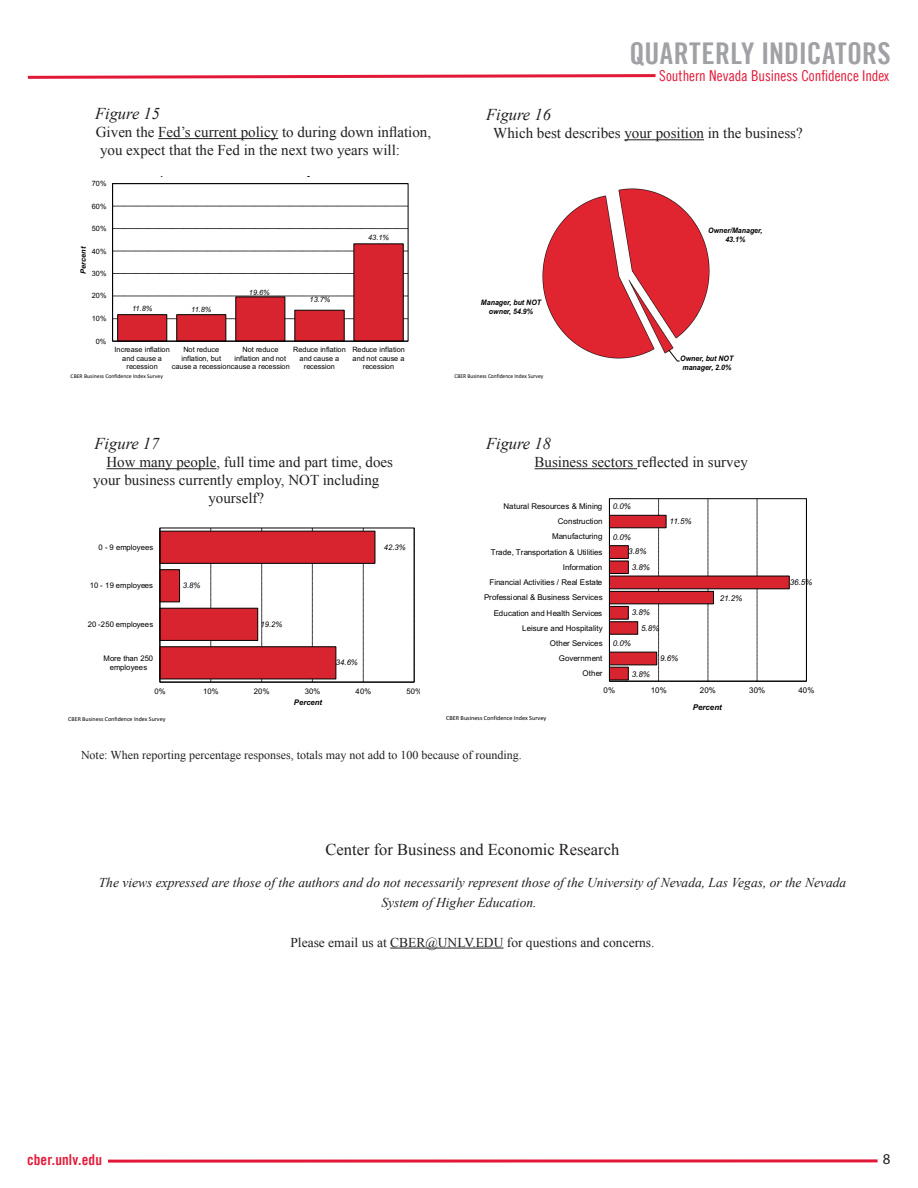
<style>
.page{position:relative;width:918px;height:1188px;background:#fff}
.page>*{position:absolute;margin:0;border:0;box-sizing:border-box;transform-origin:0 0}
.t1{font:30px "Trade Gothic LT Bold Cond Twenty";letter-spacing:.005em;color:#a0a1a5}
.t2{font:16.5px "Times New Roman";color:#231f20}
.t3{font:italic 16.5px "Times New Roman";color:#231f20}
.t4{font:15px/18px "Times New Roman";color:#231f20}
.t5{font:15px "Trade Gothic LT Cond Eighteen";letter-spacing:-.005em;color:#e31837}
.t6{font:15px "Trade Gothic LT Bold Cond Twenty";letter-spacing:.01em;color:#e31837}
.t7{font:15px "Myriad Pro";color:#231f20}
.t8{font:italic 700 13.65px "Arial";color:#000}
.t9{font:italic 13.5px/19.8px "Times New Roman";color:#231f20}
.t10{font:13.5px "Times New Roman";color:#231f20}
.t11{font:italic 700 13.2px "Arial";color:#000}
.t12{font:italic 700 12.6px "Arial";color:#000}
.t13{font:12px "Times New Roman";color:#231f20}
.t14{font:7.95px/15.1px "Arial";letter-spacing:.01em;color:#000;text-align:right}
.t15{font:italic 7.95px/14.4px "Arial";color:#000}
.t16{font:italic 700 7.95px "Arial";color:#000}
.t17{font:7.65px/8.9px "Arial";letter-spacing:.015em;color:#000;text-align:center}
.t18{font:italic 7.65px "Arial";color:#000}
.t19{font:italic 700 7.65px "Arial";color:#000}
.t20{font:italic 700 7.5px/8.6px "Arial";color:#000;text-align:center;scale:.93 1}
.t21{font:7.35px/8.4px "Arial";letter-spacing:.01em;color:#000;text-align:center}
.t22{font:italic 7.35px "Arial";color:#000}
.t23{font:italic 700 7.35px "Arial";color:#000}
.t24{font:6.3px "Calibri";color:#000}
.t25{font:6px "Calibri";color:#000}
.t26{font:5.85px "Calibri";color:#000;scale:.93 1}
.t27{font:5.7px "Calibri";color:#000}
</style>
<div class="page">
<svg style="left:27px;top:74px;width:629px;height:5px"></svg>
<svg style="left:108px;top:1159px;width:770px;height:4px;background:#e95168"></svg>
<hr style="left:158px;top:138px;width:120px;height:1px;background:#231f20">
<hr style="left:624px;top:139px;width:80px;height:1px;background:#231f20">
<svg style="left:115px;top:228px;width:291px;height:1px"></svg>
<svg style="left:115px;top:206px;width:291px;height:1px"></svg>
<svg style="left:113px;top:183px;width:295px;height:1px"></svg>
<svg style="left:113px;top:243px;width:295px;height:98px"></svg>
<hr style="left:112px;top:184px;width:1px;height:157px;background:#000">
<hr style="left:113px;top:341px;width:295px;height:1px;background:#000">
<img style="left:619px;top:189px;width:90px;height:149px">
<img style="left:655px;top:280px;width:19px;height:73px">
<img style="left:542px;top:195px;width:113px;height:163px">
<svg style="left:668px;top:349px;width:12px;height:12px"></svg>
<hr style="left:106px;top:468px;width:110px;height:1px;background:#231f20">
<hr style="left:535px;top:468px;width:102px;height:1px;background:#231f20">
<svg style="left:414px;top:528px;width:1px;height:154px"></svg>
<svg style="left:161px;top:528px;width:215px;height:154px"></svg>
<hr style="left:160px;top:682px;width:254px;height:1px;background:#000">
<hr style="left:160px;top:528px;width:1px;height:154px;background:#000">
<svg style="left:610px;top:499px;width:180px;height:182px"></svg>
<hr style="left:609px;top:681px;width:197px;height:1px;background:#000">
<hr style="left:609px;top:499px;width:1px;height:182px;background:#000">
<hr style="left:390px;top:948px;width:113px;height:1px;background:#231f20">
<h1 class="t1" style="left:629px;top:35px;width:263px">QUARTERLY INDICATORS</h1>
<p class="t3" style="left:95px;top:102px;width:66px">Figure 15</p>
<p class="t4" style="left:96px;top:123px;width:337px">Given the Fed’s current policy to during down inflation, you expect that the Fed in the next two years will:</p>
<p class="t12" style="left:145px;top:140px;width:211px">Business Confidence Index Survey</p>
<p class="t21" style="left:92px;top:179px;width:16px">70%</p>
<p class="t21" style="left:92px;top:202px;width:16px">60%</p>
<p class="t21" style="left:92px;top:224px;width:16px">50%</p>
<p class="t23" style="left:78px;top:274px;width:29px;rotate:-90deg">Percent</p>
<p class="t21" style="left:92px;top:247px;width:16px">40%</p>
<p class="t21" style="left:92px;top:269px;width:16px">30%</p>
<p class="t21" style="left:92px;top:292px;width:16px">20%</p>
<p class="t21" style="left:92px;top:314px;width:16px">10%</p>
<p class="t21" style="left:96px;top:337px;width:12px">0%</p>
<p class="t22" style="left:132px;top:303px;width:22px">11.8%</p>
<p class="t22" style="left:191px;top:305px;width:22px">11.8%</p>
<p class="t22" style="left:249px;top:287px;width:22px">19.6%</p>
<p class="t22" style="left:310px;top:295px;width:22px">13.7%</p>
<p class="t22" style="left:368px;top:233px;width:22px">43.1%</p>
<p class="t21" style="left:115px;top:345px;width:57px">Increase inflation and cause a recession</p>
<p class="t21" style="left:183px;top:345px;width:37px">Not reduce</p>
<p class="t21" style="left:235px;top:345px;width:53px">Not reduce inflation and not</p>
<p class="t21" style="left:293px;top:345px;width:54px">Reduce inflation and cause a recession</p>
<p class="t21" style="left:352px;top:345px;width:54px">Reduce inflation and not cause a recession</p>
<p class="t21" style="left:182px;top:354px;width:41px">inflation, but</p>
<p class="t21" style="left:172px;top:362px;width:120px">cause a recessioncause a recession</p>
<p class="t27" style="left:71px;top:372px;width:94px">CBER Business Confidence Index Survey</p>
<p class="t3" style="left:94px;top:432px;width:66px">Figure 17</p>
<p class="t4" style="left:106px;top:453px;width:288px">How many people, full time and part time, does</p>
<p class="t4" style="left:93px;top:471px;width:288px">your business currently employ, NOT including</p>
<p class="t4" style="left:208px;top:489px;width:57px">yourself?</p>
<p class="t11" style="left:140px;top:475px;width:222px">Business Confidence Index Survey</p>
<p class="t17" style="left:98px;top:543px;width:57px">0 - 9 employees</p>
<p class="t17" style="left:90px;top:581px;width:65px">10 - 19 employees</p>
<p class="t17" style="left:88px;top:620px;width:67px">20 -250 employees</p>
<p class="t17" style="left:104px;top:654px;width:51px">More than 250 employees</p>
<p class="t18" style="left:183px;top:581px;width:19px">3.8%</p>
<p class="t18" style="left:260px;top:619px;width:23px">19.2%</p>
<p class="t18" style="left:384px;top:543px;width:23px">42.3%</p>
<p class="t18" style="left:336px;top:658px;width:23px">34.6%</p>
<p class="t17" style="left:154px;top:687px;width:13px">0%</p>
<p class="t17" style="left:203px;top:687px;width:17px">10%</p>
<p class="t17" style="left:254px;top:687px;width:17px">20%</p>
<p class="t17" style="left:305px;top:687px;width:17px">30%</p>
<p class="t17" style="left:356px;top:687px;width:17px">40%</p>
<p class="t17" style="left:407px;top:687px;width:17px">50%</p>
<p class="t19" style="left:294px;top:698px;width:30px">Percent</p>
<p class="t5" style="left:659px;top:67px;width:231px">Southern Nevada Business Confidence Index</p>
<p class="t3" style="left:486px;top:103px;width:66px">Figure 16</p>
<p class="t4" style="left:493px;top:124px;width:311px">Which best describes your position in the business?</p>
<p class="t20" style="left:481px;top:298px;width:66px">Manager, but NOT owner, 54.9%</p>
<p class="t26" style="left:455px;top:372px;width:97px">CBER Business Confidence Index Survey</p>
<p class="t20" style="left:708px;top:226px;width:60px">Owner/Manager,<br>43.1%</p>
<p class="t20" style="left:680px;top:354px;width:59px;text-align:left">Owner, but NOT manager, 2.0%</p>
<p class="t3" style="left:486px;top:432px;width:66px">Figure 18</p>
<p class="t4" style="left:535px;top:453px;width:215px">Business sectors reflected in survey</p>
<p class="t8" style="left:527px;top:448px;width:229px">Business Confidence Index Survey</p>
<p class="t14" style="left:484px;top:499px;width:120px">Natural Resources &amp; Mining<br>Construction<br>Manufacturing<br>Trade, Transportation &amp; Utilities<br>Information<br>Financial Activities / Real Estate<br>Professional &amp; Business Services<br>Education and Health Services<br>Leisure and Hospitality<br>Other Services<br>Government<br>Other</p>
<p class="t15" style="left:613px;top:499px;width:20px">0.0%</p>
<p class="t15" style="left:628px;top:530px;width:20px;text-indent:-16px">0.0%<br>3.8%</p>
<p class="t15" style="left:632px;top:560px;width:20px">3.8%</p>
<p class="t15" style="left:670px;top:515px;width:23px">11.5%</p>
<p class="t15" style="left:641px;top:605px;width:20px;line-height:15.3px;text-indent:-9px">3.8%<br>5.8%</p>
<p class="t15" style="left:613px;top:636px;width:20px">0.0%</p>
<p class="t15" style="left:632px;top:667px;width:20px">3.8%</p>
<p class="t15" style="left:660px;top:651px;width:20px">9.6%</p>
<p class="t15" style="left:720px;top:591px;width:24px">21.2%</p>
<p class="t15" style="left:790px;top:575px;width:24px">36.5%</p>
<p class="t14" style="left:604px;top:683px;width:13px">0%</p>
<p class="t14" style="left:651px;top:683px;width:18px">10%</p>
<p class="t14" style="left:700px;top:683px;width:18px">20%</p>
<p class="t14" style="left:749px;top:683px;width:18px">30%</p>
<p class="t14" style="left:798px;top:683px;width:18px">40%</p>
<p class="t16" style="left:693px;top:702px;width:31px">Percent</p>
<p class="t24" style="left:446px;top:713px;width:102px">CBER Business Confidence Index Survey</p>
<p class="t13" style="left:81px;top:747px;width:442px">Note: When reporting percentage responses, totals may not add to 100 because of rounding.</p>
<p class="t25" style="left:68px;top:714px;width:99px">CBER Business Confidence Index Survey</p>
<p class="t2" style="left:326px;top:838px;width:295px">Center for Business and Economic Research</p>
<p class="t9" style="left:381px;top:872px;width:466px;text-indent:-283px">The views expressed are those of the authors and do not necessarily represent those of the University of Nevada, Las Vegas, or the Nevada<br>System of Higher Education.</p>
<p class="t10" style="left:290px;top:933px;width:366px">Please email us at CBER@UNLV.EDU for questions and concerns.</p>
<p class="t6" style="left:27px;top:1150px;width:77px">cber.unlv.edu</p>
<p class="t7" style="left:883px;top:1150px;width:9px">8</p>
</div>
